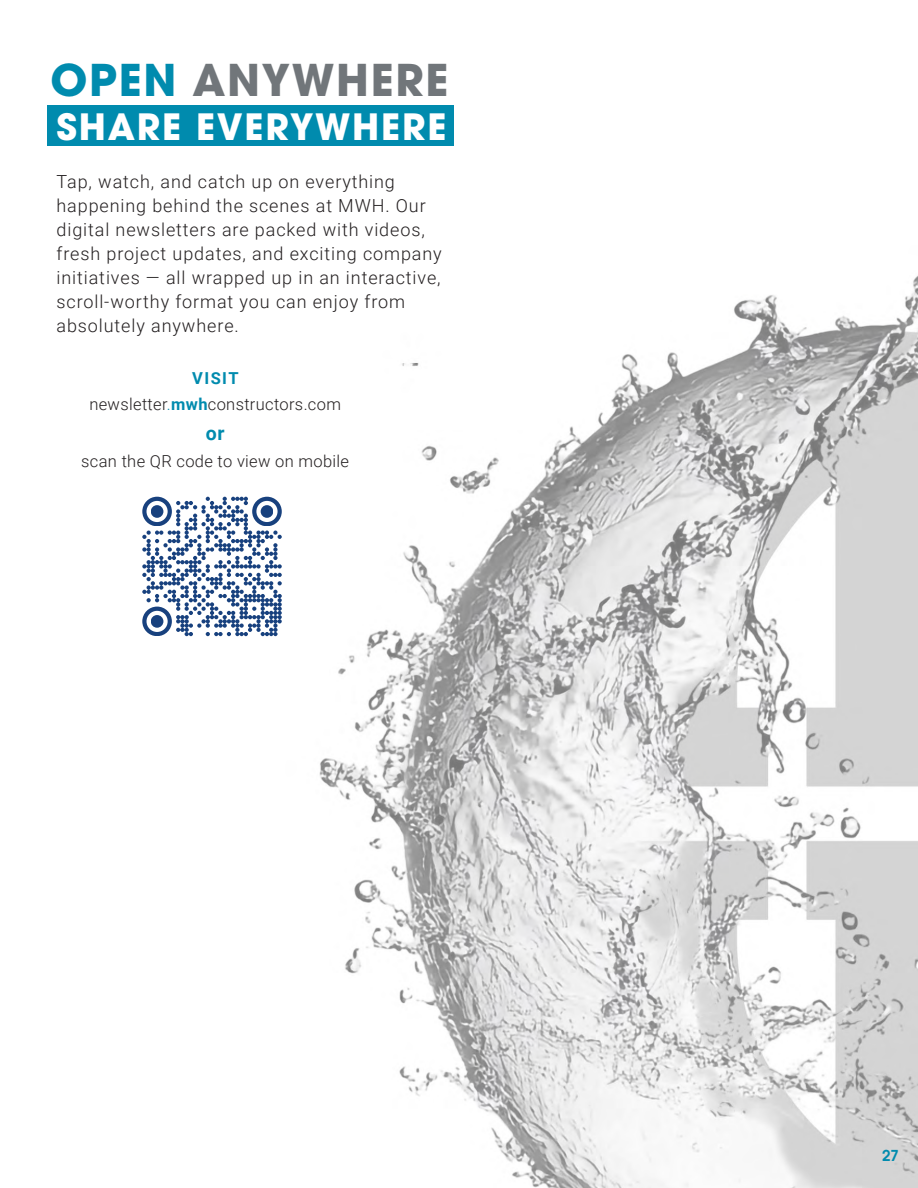
<style>
.page{position:relative;width:918px;height:1188px;background:#fff}
.page>*{position:absolute;margin:0;border:0;box-sizing:border-box;transform-origin:0 0}
.t1{font:700 43.5px "ITC Avant Garde Pro";letter-spacing:.04em;color:#71767a}
.t2{font:700 36px "ITC Avant Garde Pro";letter-spacing:.05em;color:#fff}
.t3{font:700 19.5px "Roboto";color:#008bae}
.t4{font:300 18px/24px "Roboto";letter-spacing:.05em;color:#231f20}
.t5{font:300 16.5px "Roboto";letter-spacing:.02em;color:#231f20}
.t6{font:700 16.5px "Roboto";letter-spacing:.085em;color:#008bae}
.t7{font:600 15px "ITC Avant Garde Pro";color:#008bae}
.s1{color:#008bae}
.s2{font-weight:700;color:#008bae}
</style>
<div class="page">
<img style="left:197px;top:275px;width:721px;height:913px">
<div style="left:48px;top:106px;width:406px;height:40px;background:#008bae"></div>
<svg style="left:142px;top:497px;width:140px;height:29px"></svg>
<div style="left:261px;top:505px;width:12px;height:13px;background:#18417e;border-radius:6px"></div>
<svg style="left:142px;top:607px;width:30px;height:29px"></svg>
<div style="left:151px;top:615px;width:12px;height:13px;background:#18417e;border-radius:6px"></div>
<div style="left:322px;top:339px;width:40px;height:15px;background:#fff"></div>
<p class="t1" style="left:51px;top:51px;width:400px"><span class="s1">OPEN</span> ANYWHERE</p>
<p class="t2" style="left:57px;top:102px;width:391px">SHARE EVERYWHERE</p>
<p class="t4" style="left:57px;top:169px;width:387px">Tap, watch, and catch up on everything happening behind the scenes at MWH. Our digital newsletters are packed with videos, fresh project updates, and exciting company initiatives — all wrapped up in an interactive, scroll‑worthy format you can enjoy from absolutely anywhere.</p>
<p class="t6" style="left:192px;top:366px;width:48px">VISIT</p>
<p class="t5" style="left:89px;top:393px;width:253px">newsletter<span class="s1">.</span><span class="s2">mwh</span>constructors.com</p>
<p class="t3" style="left:206px;top:420px;width:20px">or</p>
<p class="t5" style="left:81px;top:449px;width:269px">scan the QR code to view on mobile</p>
<p class="t7" style="left:882px;top:1146px;width:18px">27</p>
</div>
